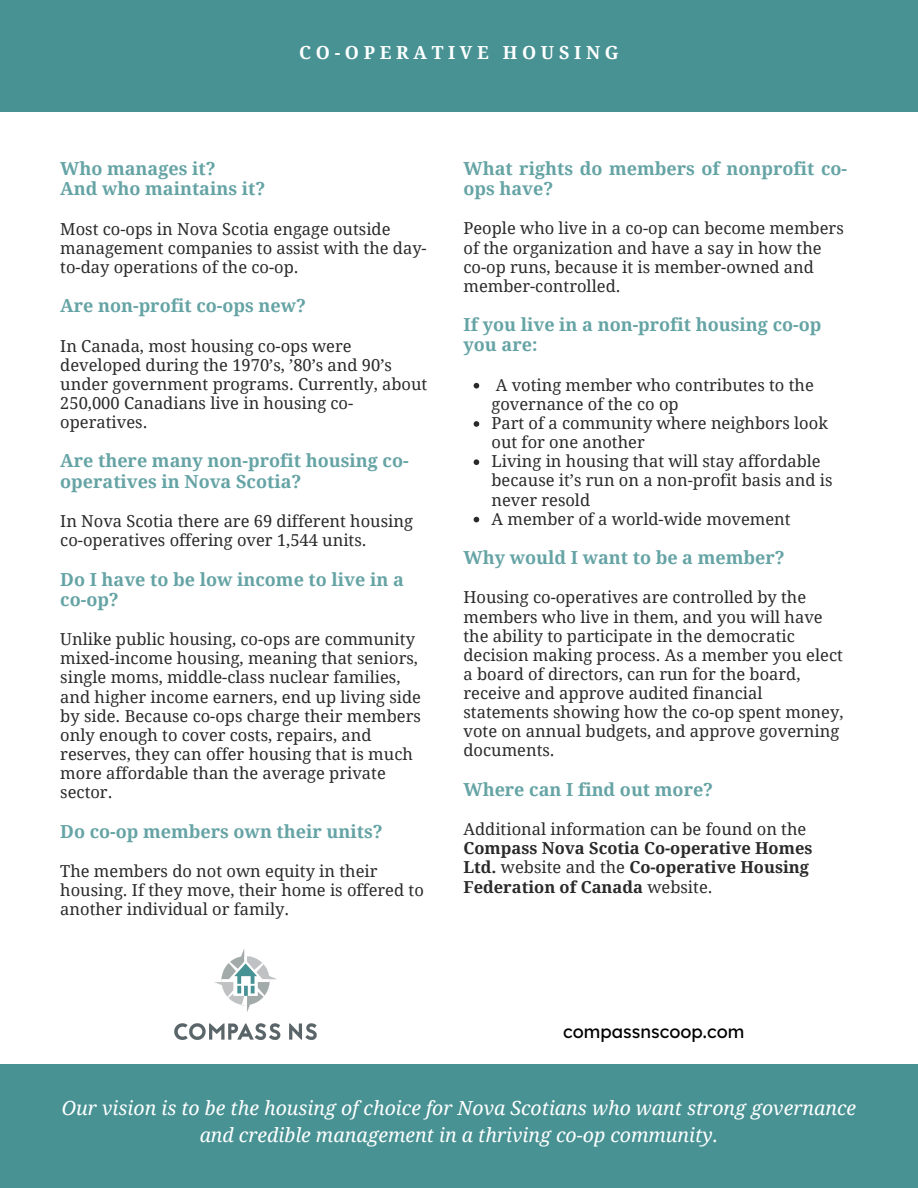
<style>
.page{position:relative;width:918px;height:1188px;background:#fff}
.page>*{position:absolute;margin:0;border:0;box-sizing:border-box;transform-origin:0 0}
.t1{font:italic 19.5px/27px "Droid Serif";color:#fff;text-align:center}
.t2{font:700 18px/20.2px "Droid Serif";color:#489294}
.t3{font:700 18px "Droid Serif";letter-spacing:.26em;color:#fff}
.t4{font:18px "Lexend Deca";color:#000}
.t5{font:16.5px/19.2px "Droid Serif";color:#000}
.t6{font:700 16.5px/19.2px "Droid Serif";color:#000}
.s1{font-weight:400}
</style>
<div class="page">
<div style="left:0;top:1064px;width:918px;height:124px;background:#489294"></div>
<svg style="left:474px;top:383px;width:5px;height:6px"></svg>
<svg style="left:474px;top:421px;width:5px;height:6px"></svg>
<svg style="left:474px;top:459px;width:5px;height:6px"></svg>
<svg style="left:474px;top:517px;width:5px;height:5px"></svg>
<img style="left:174px;top:949px;width:143px;height:91px">
<div style="left:0;top:0;width:918px;height:112px;background:#489294"></div>
<p class="t3" style="left:299px;top:42px;width:321px">CO-OPERATIVE HOUSING</p>
<p class="t2" style="left:60px;top:159px;width:207px">Who manages it?<br>And who maintains it?</p>
<p class="t5" style="left:60px;top:219px;width:368px">Most co-ops in Nova Scotia engage outside management companies to assist with the day&shy;to-day operations of the co-op.</p>
<p class="t2" style="left:60px;top:296px;width:247px">Are non-profit co-ops new?</p>
<p class="t5" style="left:60px;top:336px;width:369px">In Canada, most housing co-ops were developed during the 1970’s, ’80’s and 90’s under government programs. Currently, about 250,000 Canadians live in housing co&shy;operatives.</p>
<p class="t2" style="left:60px;top:451px;width:350px">Are there many non-profit housing co&shy;operatives in Nova Scotia?</p>
<p class="t5" style="left:60px;top:512px;width:354px">In Nova Scotia there are 69 different housing co-operatives offering over 1,544 units.</p>
<p class="t2" style="left:60px;top:569px;width:345px">Do I have to be low income to live in a co-op?</p>
<p class="t5" style="left:60px;top:630px;width:362px">Unlike public housing, co-ops are community mixed-income housing, meaning that seniors, single moms, middle-class nuclear families, and higher income earners, end up living side by side. Because co-ops charge their members only enough to cover costs, repairs, and reserves, they can offer housing that is much more affordable than the average private sector.</p>
<p class="t2" style="left:60px;top:821px;width:324px">Do co-op members own their units?</p>
<p class="t5" style="left:60px;top:862px;width:365px">The members do not own equity in their housing. If they move, their home is offered to another individual or family.</p>
<p class="t2" style="left:464px;top:158px;width:385px">What rights do members of nonprofit co&shy;ops have?</p>
<p class="t5" style="left:464px;top:219px;width:382px">People who live in a co-op can become members of the organization and have a say in how the co-op runs, because it is member-owned and member-controlled.</p>
<p class="t2" style="left:464px;top:315px;width:359px">If you live in a non-profit housing co-op you are:</p>
<p class="t5" style="left:492px;top:375px;width:343px">A voting member who contributes to the governance of the co op<br>Part of a community where neighbors look out for one another<br>Living in housing that will stay affordable because it’s run on a non-profit basis and is never resold<br>A member of a world-wide movement</p>
<p class="t2" style="left:464px;top:548px;width:323px">Why would I want to be a member?</p>
<p class="t5" style="left:464px;top:588px;width:382px">Housing co-operatives are controlled by the members who live in them, and you will have the ability to participate in the democratic decision making process. As a member you elect a board of directors, can run for the board, receive and approve audited financial statements showing how the co-op spent money, vote on annual budgets, and approve governing documents.</p>
<p class="t2" style="left:464px;top:779px;width:251px">Where can I find out more?</p>
<p class="t5" style="left:464px;top:820px;width:344px">Additional information can be found on the</p>
<p class="t6" style="left:464px;top:839px;width:350px">Compass Nova Scotia Co-operative Homes<br>Ltd. <span class="s1">website and the</span> Co-operative Housing<br>Federation of Canada <span class="s1">website.</span></p>
<p class="t4" style="left:563px;top:1020px;width:183px">compassnscoop.com</p>
<p class="t1" style="left:62px;top:1094px;width:796px">Our vision is to be the housing of choice for Nova Scotians who want strong governance and credible management in a thriving co-op community.</p>
</div>
